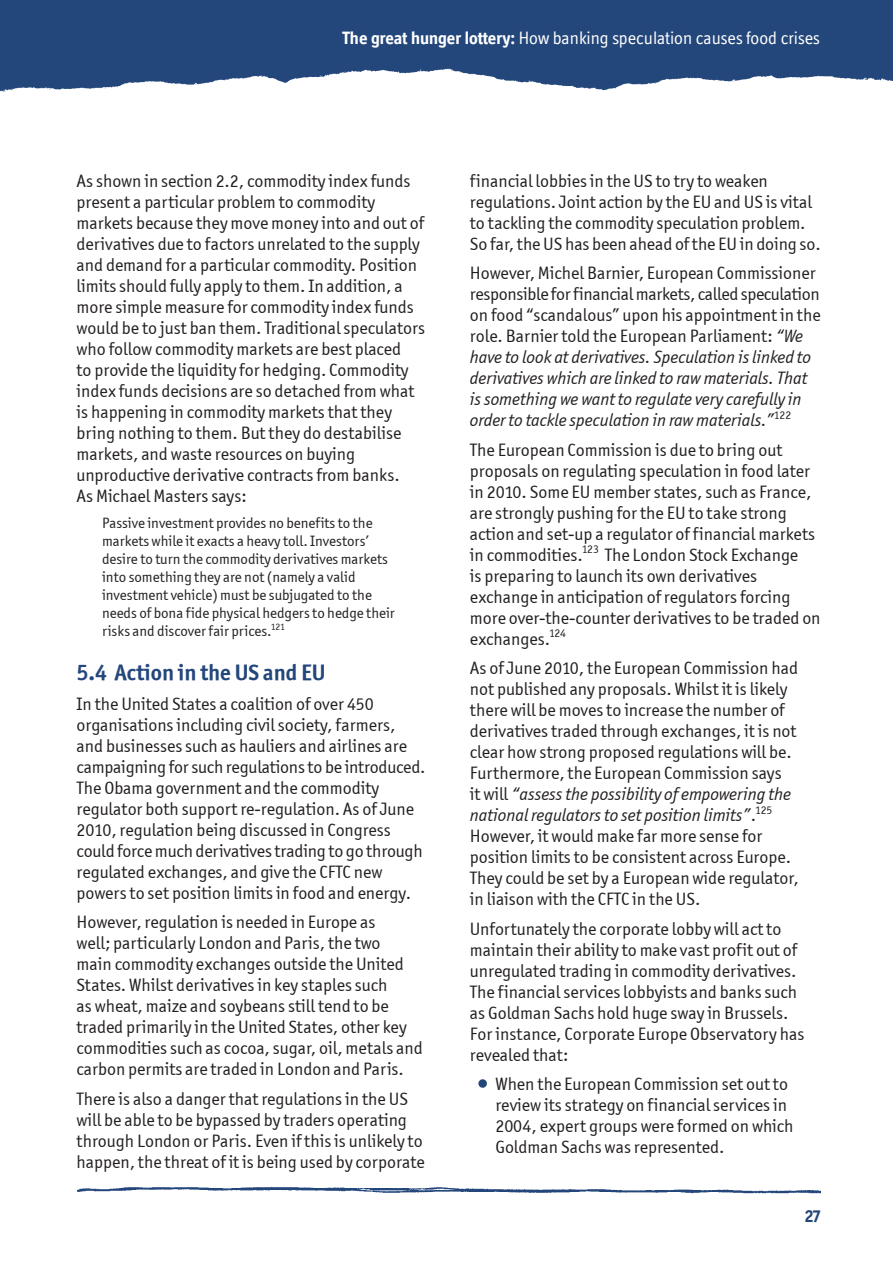
<style>
.page{position:relative;width:893px;height:1263px;background:#fff}
.page>*{position:absolute;margin:0;border:0;box-sizing:border-box;transform-origin:0 0}
.t1{font:22.5px "Officina Sans ITCTT Bold";color:#23467b}
.t2{font:18px/21px "Officina Sans ITCTT Book";color:#231f20}
.t3{font:italic 18px/21px "Officina Sans ITCTT Book";color:#231f20}
.t4{font:18px "Officina Display ITC";color:#fff}
.t5{font:700 18px "Officina Display ITC";color:#23467b}
.t6{font:15px/18px "Officina Sans ITCTT Book";color:#231f20}
.s1{font-weight:700}
.s2{font-style:normal}
.s3{font-style:italic}
</style>
<div class="page">
<img style="left:0;top:0;width:893px;height:92px">
<img style="left:77px;top:1186px;width:744px;height:8px">
<div style="left:478px;top:1079px;width:9px;height:9px;background:#23467b;border-radius:50%"></div>
<p class="t4" style="left:342px;top:28px;width:479px"><span class="s1">The great hunger lottery:</span> How banking speculation causes food crises</p>
<p class="t2" style="left:77px;top:170px;width:350px">As shown in section 2.2, commodity index funds present a particular problem to commodity markets because they move money into and out of derivatives due to factors unrelated to the supply and demand for a particular commodity. Position limits should fully apply to them. In addition, a more simple measure for commodity index funds would be to just ban them. Traditional speculators who follow commodity markets are best placed<br>to provide the liquidity for hedging. Commodity index funds decisions are so detached from what is happening in commodity markets that they bring nothing to them. But they do destabilise markets, and waste resources on buying unproductive derivative contracts from banks.<br>As Michael Masters says:</p>
<p class="t6" style="left:102px;top:514px;width:294px">Passive investment provides no benefits to the markets while it exacts a heavy toll. Investors’ desire to turn the commodity derivatives markets into something they are not (namely a valid investment vehicle) must be subjugated to the needs of bona fide physical hedgers to hedge their risks and discover fair prices.<sup>121</sup></p>
<p class="t1" style="left:77px;top:658px;width:251px">5.4 Action in the US and EU</p>
<p class="t2" style="left:77px;top:693px;width:350px">In the United States a coalition of over 450 organisations including civil society, farmers, and businesses such as hauliers and airlines are campaigning for such regulations to be introduced.<br>The Obama government and the commodity regulator both support re-regulation. As of June 2010, regulation being discussed in Congress could force much derivatives trading to go through regulated exchanges, and give the CFTC new powers to set position limits in food and energy.</p>
<p class="t2" style="left:77px;top:911px;width:348px">However, regulation is needed in Europe as<br>well; particularly London and Paris, the two<br>main commodity exchanges outside the United States. Whilst derivatives in key staples such<br>as wheat, maize and soybeans still tend to be traded primarily in the United States, other key commodities such as cocoa, sugar, oil, metals and carbon permits are traded in London and Paris.</p>
<p class="t2" style="left:77px;top:1088px;width:350px">There is also a danger that regulations in the US will be able to be bypassed by traders operating through London or Paris. Even if this is unlikely to happen, the threat of it is being used by corporate</p>
<p class="t2" style="left:470px;top:170px;width:352px">financial lobbies in the US to try to weaken regulations. Joint action by the EU and US is vital to tackling the commodity speculation problem.<br>So far, the US has been ahead of the EU in doing so.</p>
<p class="t3" style="left:470px;top:263px;width:352px"><span class="s2">However, Michel Barnier, European Commissioner responsible for financial markets, called speculation on food “scandalous” upon his appointment in the role. Barnier told the European Parliament:</span> “We have to look at derivatives. Speculation is linked to derivatives which are linked to raw materials. That is something we want to regulate very carefully in order to tackle speculation in raw materials.”<sup>122</sup></p>
<p class="t2" style="left:470px;top:439px;width:352px">The European Commission is due to bring out proposals on regulating speculation in food later in 2010. Some EU member states, such as France, are strongly pushing for the EU to take strong action and set-up a regulator of financial markets in commodities.<sup>123</sup> The London Stock Exchange<br>is preparing to launch its own derivatives exchange in anticipation of regulators forcing more over-the-counter derivatives to be traded on exchanges.<sup>124</sup></p>
<p class="t2" style="left:470px;top:657px;width:330px">As of June 2010, the European Commission had not published any proposals. Whilst it is likely there will be moves to increase the number of derivatives traded through exchanges, it is not clear how strong proposed regulations will be.<br>Furthermore, the European Commission says<br>it will <span class="s3">“assess the possibility of empowering the national regulators to set position limits”</span>.<sup>125<br></sup>However, it would make far more sense for position limits to be consistent across Europe.<br>They could be set by a European wide regulator, in liaison with the CFTC in the US.</p>
<p class="t2" style="left:470px;top:918px;width:336px">Unfortunately the corporate lobby will act to maintain their ability to make vast profit out of unregulated trading in commodity derivatives.<br>The financial services lobbyists and banks such as Goldman Sachs hold huge sway in Brussels.<br>For instance, Corporate Europe Observatory has revealed that:</p>
<p class="t2" style="left:495px;top:1073px;width:300px">When the European Commission set out to review its strategy on financial services in 2004, expert groups were formed on which Goldman Sachs was represented.</p>
<p class="t5" style="left:805px;top:1206px;width:17px">27</p>
</div>
